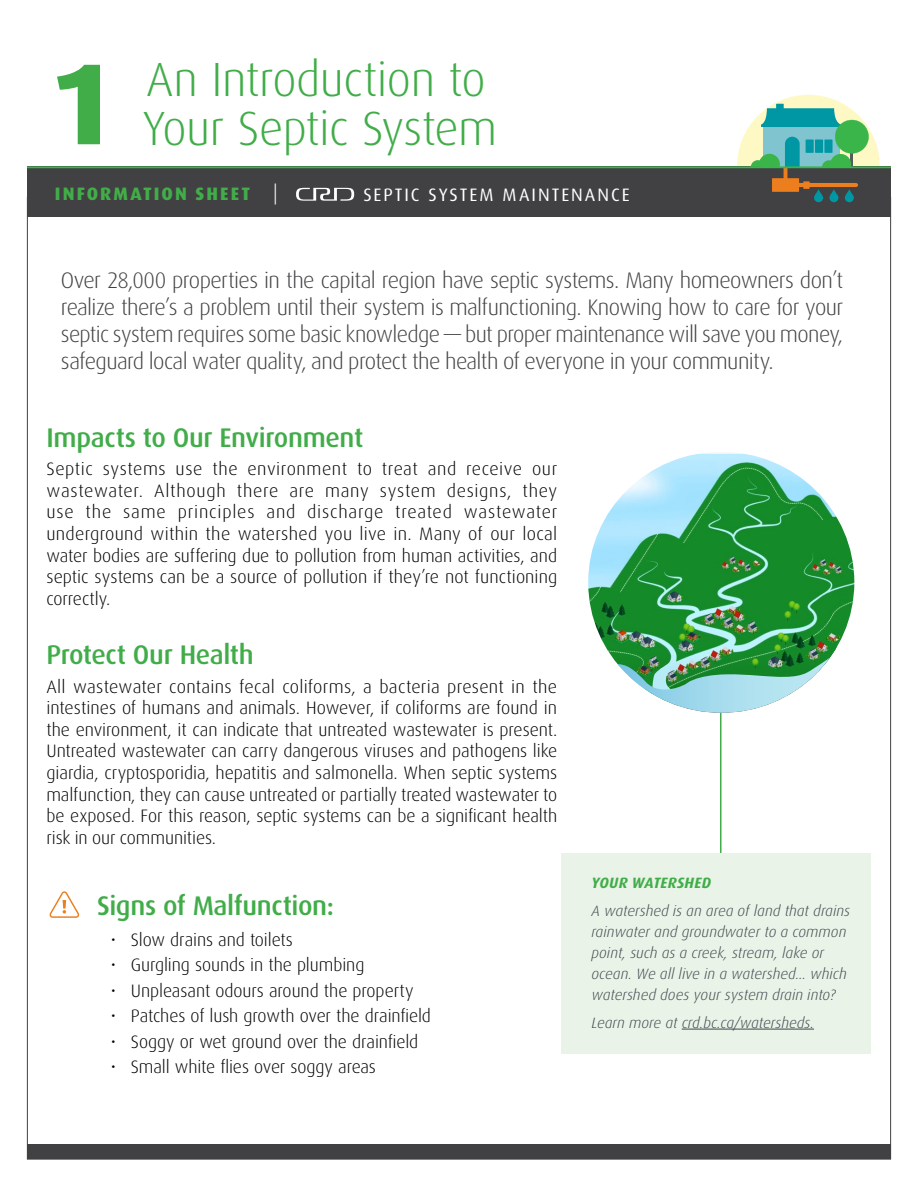
<style>
.page{position:relative;width:918px;height:1188px;background:#fff}
.page>*{position:absolute;margin:0;border:0;box-sizing:border-box;transform-origin:0 0}
.t1{font:800 115.5px "Dax OT";color:#41ad49}
.t2{font:300 48px "Dax OT";letter-spacing:-.015em;color:#41ad49}
.t3{font:500 27px "Dax OT";letter-spacing:-.015em;color:#41ad49}
.t4{font:300 22.5px/27px "Dax OT";letter-spacing:-.025em;color:#414042;text-align:justify}
.t5{font:300 18px/21.6px "Dax OT";letter-spacing:-.005em;color:#000;text-align:justify}
.t6{font:18px "Dax OT";letter-spacing:.11em;color:#fff}
.t7{font:800 18px "Dax OT";letter-spacing:.115em;color:#41ad49}
.t8{font:italic 300 15px/21px "Dax OT";color:#3f454f}
.t9{font:italic 700 15px "Dax OT";letter-spacing:.02em;color:#41ad49}
.s1{font-weight:300;font-size:21px;color:#fff}
</style>
<div class="page">
<hr style="left:720px;top:687px;width:2px;height:177px;background:#41ad49">
<div style="left:27px;top:166px;width:864px;height:51px;background:#414042"></div>
<svg style="left:27px;top:95px;width:864px;height:108px"></svg>
<div style="left:28px;top:1144px;width:863px;height:15px;background:#414042"></div>
<img style="left:588px;top:453px;width:259px;height:212px">
<img style="left:618px;top:540px;width:236px;height:173px">
<div style="left:562px;top:854px;width:309px;height:200px;background:#eaf3e7"></div>
<hr style="left:682px;top:1029px;width:132px;height:1px;background:#3f454f">
<svg style="left:49px;top:891px;width:30px;height:27px"></svg>
<h1 class="t1" style="left:49px;top:-6px;width:69px">1</h1>
<h2 class="t2" style="left:146px;top:33px;width:341px">An Introduction to</h2>
<h2 class="t2" style="left:142px;top:83px;width:356px">Your Septic System</h2>
<p class="t7" style="left:55px;top:177px;width:224px">INFORMATION SHEET <span class="s1">|</span></p>
<p class="t6" style="left:363px;top:177px;width:268px">SEPTIC SYSTEM MAINTENANCE</p>
<p class="t4" style="left:61px;top:263px;width:784px">Over 28,000 properties in the capital region have septic systems. Many homeowners don’t realize there’s a problem until their system is malfunctioning. Knowing how to care for your septic system requires some basic knowledge — but proper maintenance will save you money, safeguard local water quality, and protect the health of everyone in your community.</p>
<h3 class="t3" style="left:46px;top:412px;width:318px">Impacts to Our Environment</h3>
<p class="t5" style="left:46px;top:455px;width:512px">Septic systems use the environment to treat and receive our wastewater. Although there are many system designs, they use the same principles and discharge treated wastewater underground within the watershed you live in. Many of our local water bodies are suffering due to pollution from human activities, and septic systems can be a source of pollution if they’re not functioning correctly.</p>
<h3 class="t3" style="left:46px;top:629px;width:209px">Protect Our Health</h3>
<p class="t5" style="left:46px;top:672px;width:512px">All wastewater contains fecal coliforms, a bacteria present in the intestines of humans and animals. However, if coliforms are found in the environment, it can indicate that untreated wastewater is present.<br>Untreated wastewater can carry dangerous viruses and pathogens like giardia, cryptosporidia, hepatitis and salmonella. When septic systems malfunction, they can cause untreated or partially treated wastewater to be exposed. For this reason, septic systems can be a significant health risk in our communities.</p>
<h3 class="t3" style="left:97px;top:880px;width:238px">Signs of Malfunction:</h3>
<p class="t5" style="left:111px;top:925px;width:184px">• Slow drains and toilets</p>
<p class="t5" style="left:111px;top:951px;width:255px">• Gurgling sounds in the plumbing</p>
<p class="t5" style="left:111px;top:976px;width:304px">• Unpleasant odours around the property</p>
<p class="t5" style="left:111px;top:1002px;width:322px">• Patches of lush growth over the drainfield</p>
<p class="t5" style="left:111px;top:1027px;width:309px">• Soggy or wet ground over the drainfield</p>
<p class="t5" style="left:111px;top:1053px;width:267px">• Small white flies over soggy areas</p>
<p class="t9" style="left:592px;top:869px;width:121px">YOUR WATERSHED</p>
<p class="t8" style="left:591px;top:897px;width:260px">A watershed is an area of land that drains rainwater and groundwater to a common point, such as a creek, stream, lake or ocean. We all live in a watershed... which watershed does your system drain into?</p>
<p class="t8" style="left:591px;top:1009px;width:224px">Learn more at crd.bc.ca/watersheds.</p>
</div>
